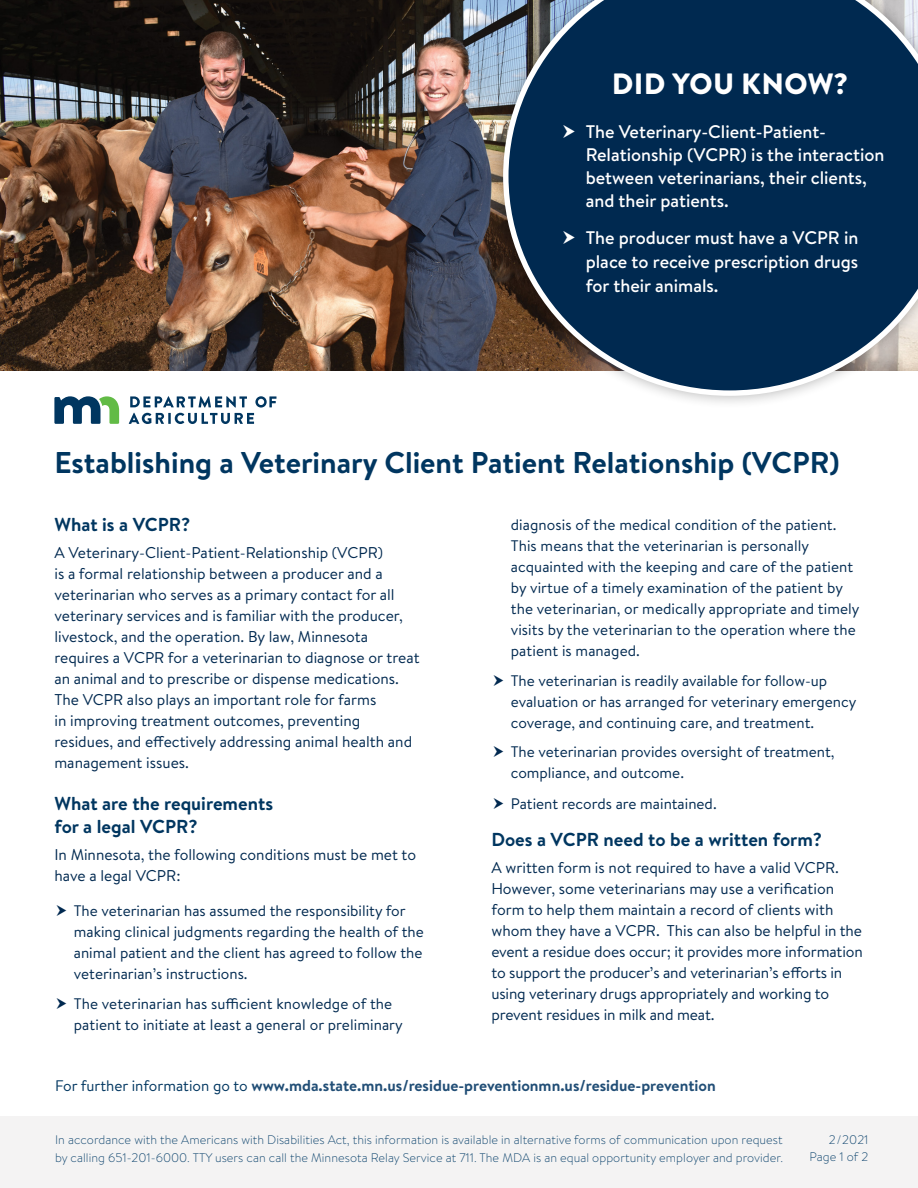
<style>
.page{position:relative;width:918px;height:1188px;background:#fff}
.page>*{position:absolute;margin:0;border:0;box-sizing:border-box;transform-origin:0 0}
.t1{font:700 30px "Brandon Text";color:#003660}
.t2{font:900 29.4px "Brandon Grotesque";letter-spacing:.01em;color:#fff}
.t3{font:700 18.75px/23.2px "Brandon Text";color:#003660}
.t4{font:500 18.3px/23.2px "Brandon Text";color:#fff}
.t5{font:700 15.75px "Brandon Text";color:#214e76}
.t6{font:15.6px/21px "Brandon Text";color:#002950}
.t7{font:15.3px/21px "Brandon Text";color:#002950}
.t8{font:300 12.45px/17.7px "Brandon Text";letter-spacing:.005em;color:#114770;text-align:right}
.s1{font-weight:400;font-size:15.3px;color:#003660}
</style>
<div class="page">
<img style="left:1px;top:0;width:488px;height:371px">
<div style="left:0;top:1116px;width:918px;height:72px;background:#f4f3f3"></div>
<div style="left:489px;top:0;width:429px;height:410px;background:#000;opacity:.32"></div>
<svg style="left:503px;top:0;width:415px;height:396px;background:#1d3f5f"></svg>
<svg style="left:54px;top:396px;width:65px;height:28px"></svg>
<svg style="left:129px;top:396px;width:148px;height:28px"></svg>
<svg style="left:563px;top:124px;width:12px;height:14px"></svg>
<svg style="left:563px;top:231px;width:12px;height:13px"></svg>
<h2 class="t2" style="left:612px;top:63px;width:237px">DID YOU KNOW?</h2>
<p class="t4" style="left:586px;top:119px;width:300px">The Veterinary-Client-Patient-Relationship (VCPR) is the interaction between veterinarians, their clients, and their patients.</p>
<p class="t4" style="left:586px;top:226px;width:274px;line-height:23.7px;text-align:justify">The producer must have a VCPR in place to receive prescription drugs for their animals.</p>
<h1 class="t1" style="left:54px;top:442px;width:787px">Establishing a Veterinary Client Patient Relationship (VCPR)</h1>
<p class="t3" style="left:54px;top:513px;width:138px">What is a VCPR?</p>
<p class="t6" style="left:54px;top:541px;width:367px">A Veterinary-Client-Patient-Relationship (VCPR)<br>is a formal relationship between a producer and a veterinarian who serves as a primary contact for all veterinary services and is familiar with the producer, livestock, and the operation. By law, Minnesota requires a VCPR for a veterinarian to diagnose or treat an animal and to prescribe or dispense medications.<br>The VCPR also plays an important role for farms<br>in improving treatment outcomes, preventing residues, and effectively addressing animal health and management issues.</p>
<p class="t3" style="left:54px;top:792px;width:220px">What are the requirements for a legal VCPR?</p>
<p class="t6" style="left:54px;top:843px;width:363px">In Minnesota, the following conditions must be met to have a legal VCPR:</p>
<p class="t7" style="left:74px;top:900px;width:351px">The veterinarian has assumed the responsibility for making clinical judgments regarding the health of the animal patient and the client has agreed to follow the veterinarian’s instructions.</p>
<p class="t7" style="left:74px;top:992px;width:331px">The veterinarian has sufficient knowledge of the patient to initiate at least a general or preliminary</p>
<p class="t7" style="left:511px;top:514px;width:350px">diagnosis of the medical condition of the patient.<br>This means that the veterinarian is personally acquainted with the keeping and care of the patient by virtue of a timely examination of the patient by the veterinarian, or medically appropriate and timely visits by the veterinarian to the operation where the patient is managed.</p>
<p class="t7" style="left:511px;top:670px;width:347px">The veterinarian is readily available for follow-up evaluation or has arranged for veterinary emergency coverage, and continuing care, and treatment.</p>
<p class="t7" style="left:511px;top:741px;width:325px">The veterinarian provides oversight of treatment, compliance, and outcome.</p>
<p class="t7" style="left:511px;top:793px;width:207px">Patient records are maintained.</p>
<p class="t3" style="left:491px;top:828px;width:332px">Does a VCPR need to be a written form?</p>
<p class="t6" style="left:491px;top:856px;width:373px">A written form is not required to have a valid VCPR.<br>However, some veterinarians may use a verification form to help them maintain a record of clients with whom they have a VCPR. This can also be helpful in the event a residue does occur; it provides more information to support the producer’s and veterinarian’s efforts in using veterinary drugs appropriately and working to prevent residues in milk and meat.</p>
<p class="t5" style="left:55px;top:1075px;width:662px"><span class="s1">For further information go to</span> www.mda.state.mn.us/residue-preventionmn.us/residue-prevention</p>
<p class="t8" style="left:55px;top:1130px;width:730px;text-align:left">In accordance with the Americans with Disabilities Act, this information is available in alternative forms of communication upon request by calling 651-201-6000. TTY users can call the Minnesota Relay Service at 711. The MDA is an equal opportunity employer and provider.</p>
<p class="t8" style="left:810px;top:1130px;width:60px">2/2021<br>Page 1 of 2</p>
</div>
